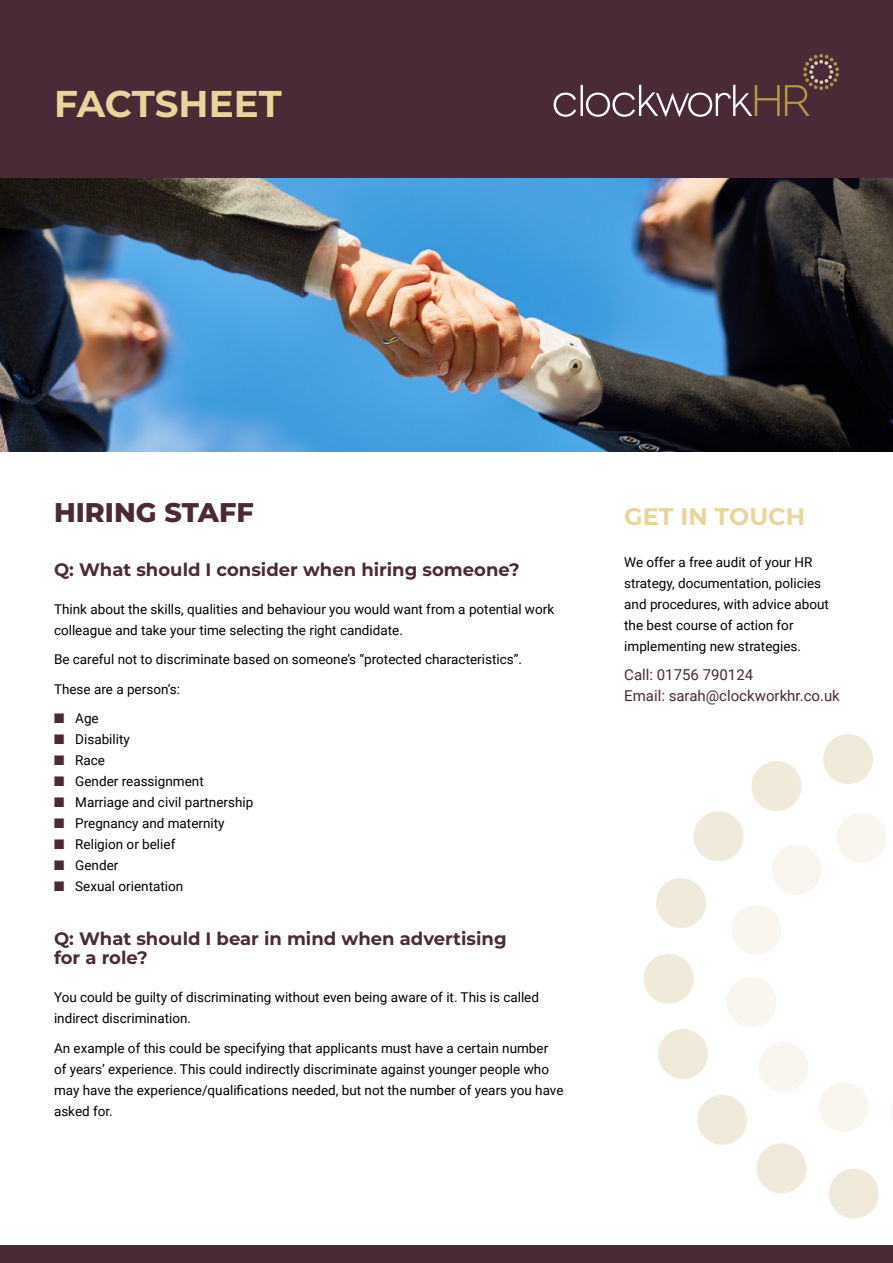
<style>
.page{position:relative;width:893px;height:1263px;background:#fff}
.page>*{position:absolute;margin:0;border:0;box-sizing:border-box;transform-origin:0 0}
.t1{font:700 37.2px "Montserrat";color:#e8d599}
.t2{font:800 27px "Montserrat";color:#4a2a37}
.t3{font:700 24px "Montserrat";color:#e8d599}
.t4{font:700 18px/19.5px "Montserrat";color:#4a2a37}
.t5{font:15px/21px "Roboto";color:#4a2a37}
.t6{font:13.5px/21px "Roboto";color:#000}
</style>
<div class="page">
<div style="left:0;top:0;width:893px;height:179px;background:#4a2a37"></div>
<svg style="left:554px;top:93px;width:22px;height:24px"></svg>
<hr style="left:580px;top:85px;width:3px;height:31px;background:#fff">
<svg style="left:586px;top:54px;width:253px;height:63px"></svg>
<div style="left:0;top:1246px;width:893px;height:17px;background:#4a2a37"></div>
<svg style="left:643px;top:734px;width:250px;height:485px"></svg>
<img style="left:0;top:178px;width:893px;height:274px">
<h1 class="t1" style="left:54px;top:77px;width:229px">FACTSHEET</h1>
<h2 class="t2" style="left:54px;top:493px;width:201px">HIRING STAFF</h2>
<h3 class="t4" style="left:54px;top:559px;width:467px">Q: What should I consider when hiring someone?</h3>
<p class="t6" style="left:54px;top:598px;width:502px">Think about the skills, qualities and behaviour you would want from a potential work colleague and take your time selecting the right candidate.</p>
<p class="t6" style="left:54px;top:648px;width:470px">Be careful not to discriminate based on someone’s “protected characteristics”.</p>
<p class="t6" style="left:54px;top:678px;width:128px">These are a person’s:</p>
<p class="t6" style="left:75px;top:707px;width:25px">Age</p>
<p class="t6" style="left:75px;top:728px;width:180px">Disability<br>Race<br>Gender reassignment<br>Marriage and civil partnership<br>Pregnancy and maternity<br>Religion or belief<br>Gender<br>Sexual orientation</p>
<h3 class="t4" style="left:54px;top:928px;width:454px">Q: What should I bear in mind when advertising for a role?</h3>
<p class="t6" style="left:54px;top:986px;width:487px">You could be guilty of discriminating without even being aware of it. This is called indirect discrimination.</p>
<p class="t6" style="left:54px;top:1037px;width:511px">An example of this could be specifying that applicants must have a certain number of years’ experience. This could indirectly discriminate against younger people who may have the experience/qualifications needed, but not the number of years you have asked for.</p>
<h3 class="t3" style="left:624px;top:499px;width:183px">GET IN TOUCH</h3>
<p class="t6" style="left:624px;top:551px;width:206px">We offer a free audit of your HR strategy, documentation, policies and procedures, with advice about the best course of action for implementing new strategies.</p>
<p class="t5" style="left:624px;top:664px;width:217px">Call: 01756 790124<br>Email: sarah@clockworkhr.co.uk</p>
</div>
